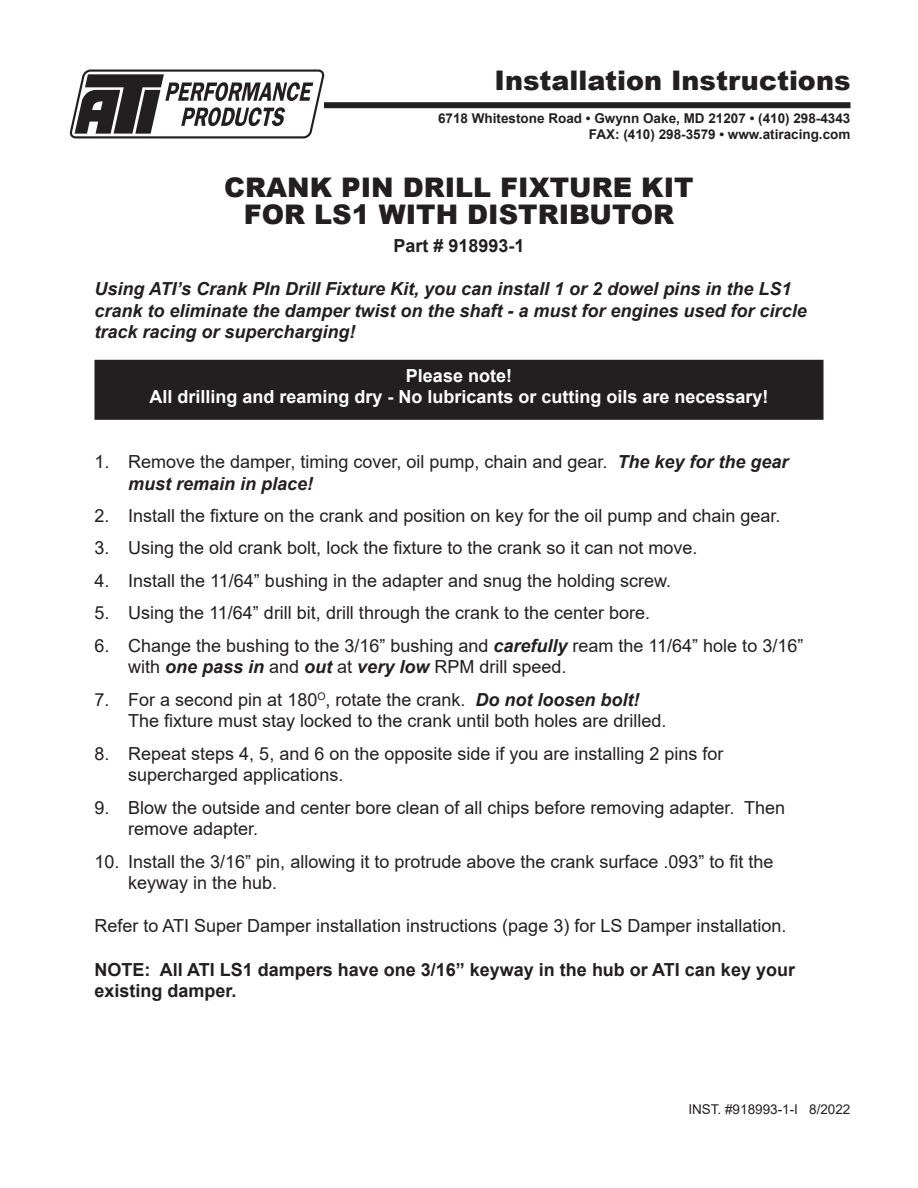
<style>
.page{position:relative;width:918px;height:1188px;background:#fff}
.page>*{position:absolute;margin:0;border:0;box-sizing:border-box;transform-origin:0 0}
.t1{font:900 27px "Arial";color:#231f20}
.t2{font:18px/21.6px "Arial";color:#231f20}
.t3{font:italic 700 18px/21.6px "Arial";color:#231f20}
.t4{font:700 18px/21.6px "Arial";color:#231f20}
.t5{font:700 18px "Arial";color:#fff}
.Headline{font:700 13.5px "Arial";color:#231f20}
.PageMaker_Defaults{font:13.5px "Arial";color:#231f20}
.s1{font-weight:700;font-style:italic}
</style>
<div class="page">
<div style="left:95px;top:361px;width:728px;height:58px;background:#231f20"></div>
<div style="left:94px;top:360px;width:730px;height:60px;border:2px solid #231f20"></div>
<div style="left:324px;top:102px;width:526px;height:6px;background:#231f20"></div>
<svg style="left:69px;top:69px;width:258px;height:70px"></svg>
<p class="t1" style="left:495px;top:61px;width:357px">Installation Instructions</p>
<p class="Headline" style="left:438px;top:109px;width:414px">6718 Whitestone Road • Gwynn Oake, MD 21207 • (410) 298-4343</p>
<p class="Headline" style="left:589px;top:125px;width:263px">FAX: (410) 298-3579 • www.atiracing.com</p>
<p class="t1" style="left:224px;top:168px;width:471px">CRANK PIN DRILL FIXTURE KIT</p>
<p class="t1" style="left:244px;top:195px;width:432px">FOR LS1 WITH DISTRIBUTOR</p>
<p class="t4" style="left:393px;top:235px;width:133px">Part # 918993-1</p>
<p class="t3" style="left:94px;top:279px;width:714px">Using ATI’s Crank PIn Drill Fixture Kit, you can install 1 or 2 dowel pins in the LS1 crank to eliminate the damper twist on the shaft - a must for engines used for circle track racing or supercharging!</p>
<p class="t5" style="left:406px;top:363px;width:108px">Please note!</p>
<p class="t5" style="left:149px;top:384px;width:621px">All drilling and reaming dry - No lubricants or cutting oils are necessary!</p>
<p class="t2" style="left:128px;top:451px;width:662px;text-indent:-34px">1. Remove the damper, timing cover, oil pump, chain and gear. <span class="s1">The key for the gear must remain in place!</span></p>
<p class="t2" style="left:94px;top:505px;width:688px">2. Install the fixture on the crank and position on key for the oil pump and chain gear.</p>
<p class="t2" style="left:94px;top:537px;width:605px">3. Using the old crank bolt, lock the fixture to the crank so it can not move.</p>
<p class="t2" style="left:94px;top:570px;width:578px">4. Install the 11/64” bushing in the adapter and snug the holding screw.</p>
<p class="t2" style="left:94px;top:602px;width:557px">5. Using the 11/64” drill bit, drill through the crank to the center bore.</p>
<p class="t2" style="left:128px;top:634px;width:677px;text-indent:-34px">6. Change the bushing to the 3/16” bushing and <span class="s1">carefully</span> ream the 11/64” hole to 3/16” with <span class="s1">one pass in</span> and <span class="s1">out</span> at <span class="s1">very low</span> RPM drill speed.</p>
<p class="t2" style="left:94px;top:688px;width:547px">7. For a second pin at 180<sup>O</sup>, rotate the crank. <span class="s1">Do not loosen bolt!</span></p>
<p class="t2" style="left:128px;top:710px;width:540px">The fixture must stay locked to the crank until both holes are drilled.</p>
<p class="t2" style="left:128px;top:742px;width:597px;text-indent:-34px">8. Repeat steps 4, 5, and 6 on the opposite side if you are installing 2 pins for supercharged applications.</p>
<p class="t2" style="left:128px;top:796px;width:659px;text-indent:-34px">9. Blow the outside and center bore clean of all chips before removing adapter. Then remove adapter.</p>
<p class="t2" style="left:128px;top:850px;width:647px;text-indent:-34px">10. Install the 3/16” pin, allowing it to protrude above the crank surface .093” to fit the keyway in the hub.</p>
<p class="t2" style="left:94px;top:915px;width:693px">Refer to ATI Super Damper installation instructions (page 3) for LS Damper installation.</p>
<p class="t4" style="left:94px;top:959px;width:702px">NOTE: All ATI LS1 dampers have one 3/16” keyway in the hub or ATI can key your existing damper.</p>
<p class="PageMaker_Defaults" style="left:688px;top:1100px;width:164px">INST. #918993-1-I 8/2022</p>
</div>
